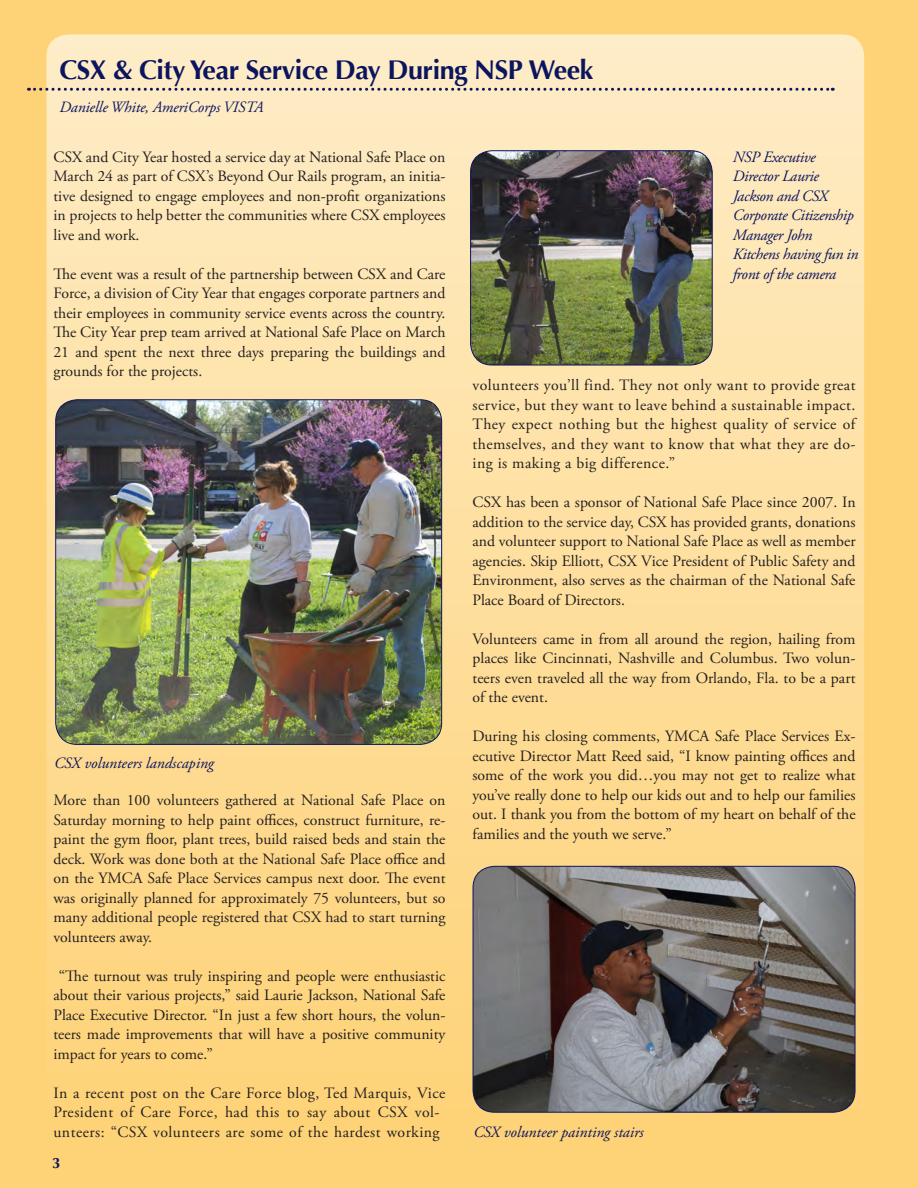
<style>
.page{position:relative;width:918px;height:1188px;background:#fed378}
.page>*{position:absolute;margin:0;border:0;box-sizing:border-box;transform-origin:0 0}
.t1{font:700 27px "Optima";letter-spacing:-.02em;color:#0b145e}
.t2{font:15.75px/19.5px "Adobe Garamond Pro";color:#231f20;text-align:justify}
.t3{font:15.75px/19.5px "Adobe Garamond Pro";letter-spacing:.03em;color:#231f20}
.t4{font:italic 15.75px/19.5px "Adobe Garamond Pro";letter-spacing:-.02em;color:#0b145e}
.t5{font:italic 15.75px "Adobe Garamond Pro";color:#0b145e}
.t6{font:700 15px "Optima";color:#0b145e}
</style>
<div class="page">
<div style="left:46px;top:34px;width:818px;height:1117px;background:linear-gradient(to bottom,#feecc7,#fed175);border-radius:22px"></div>
<svg style="left:28px;top:88px;width:805px;height:3px;background:#a59c9d"></svg>
<img style="left:56px;top:400px;width:386px;height:344px">
<div style="left:55px;top:399px;width:387px;height:346px;border:1px solid #0b145e;border-radius:22px"></div>
<img style="left:471px;top:151px;width:241px;height:214px">
<div style="left:470px;top:150px;width:243px;height:215px;border:1px solid #0b145e;border-radius:22px"></div>
<img style="left:473px;top:866px;width:382px;height:246px">
<div style="left:473px;top:866px;width:382px;height:247px;border:1px solid #0b145e;border-radius:22px"></div>
<p class="t1" style="left:59px;top:54px;width:535px">CSX &amp; City Year Service Day During NSP Week</p>
<p class="t4" style="left:59px;top:98px;width:206px">Danielle White, AmeriCorps VISTA</p>
<p class="t2" style="left:53px;top:147px;width:394px">CSX and City Year hosted a service day at National Safe Place on March 24 as part of CSX’s Beyond Our Rails program, an initia&shy;tive designed to engage employees and non-profit organizations in projects to help better the communities where CSX employees live and work.</p>
<p class="t2" style="left:53px;top:264px;width:394px">The event was a result of the partnership between CSX and Care Force, a division of City Year that engages corporate partners and their employees in community service events across the country.<br>The City Year prep team arrived at National Safe Place on March 21 and spent the next three days preparing the buildings and grounds for the projects.</p>
<p class="t5" style="left:54px;top:753px;width:162px">CSX volunteers landscaping</p>
<p class="t2" style="left:53px;top:791px;width:394px">More than 100 volunteers gathered at National Safe Place on Saturday morning to help paint offices, construct furniture, re&shy;paint the gym floor, plant trees, build raised beds and stain the deck. Work was done both at the National Safe Place office and on the YMCA Safe Place Services campus next door. The event was originally planned for approximately 75 volunteers, but so many additional people registered that CSX had to start turning volunteers away.</p>
<p class="t2" style="left:53px;top:966px;width:394px;text-indent:5px">“The turnout was truly inspiring and people were enthusiastic about their various projects,” said Laurie Jackson, National Safe Place Executive Director. “In just a few short hours, the volun&shy;teers made improvements that will have a positive community impact for years to come.”</p>
<p class="t3" style="left:53px;top:1083px;width:394px">In a recent post on the Care Force blog, Ted Marquis, Vice<br>President of Care Force, had this to say about CSX vol&shy;unteers: “CSX volunteers are some of the hardest working</p>
<p class="t6" style="left:52px;top:1154px;width:10px">3</p>
<p class="t4" style="left:733px;top:147px;width:127px">NSP Executive<br>Director Laurie<br>Jackson and CSX<br>Corporate Citizenship<br>Manager John<br>Kitchens having fun in front of the camera</p>
<p class="t2" style="left:472px;top:376px;width:385px">volunteers you’ll find. They not only want to provide great service, but they want to leave behind a sustainable impact.<br>They expect nothing but the highest quality of service of themselves, and they want to know that what they are do&shy;ing is making a big difference.”</p>
<p class="t2" style="left:472px;top:493px;width:385px">CSX has been a sponsor of National Safe Place since 2007. In addition to the service day, CSX has provided grants, donations and volunteer support to National Safe Place as well as member agencies. Skip Elliott, CSX Vice President of Public Safety and Environment, also serves as the chairman of the National Safe Place Board of Directors.</p>
<p class="t2" style="left:472px;top:630px;width:385px">Volunteers came in from all around the region, hailing from places like Cincinnati, Nashville and Columbus. Two volun&shy;teers even traveled all the way from Orlando, Fla. to be a part of the event.</p>
<p class="t2" style="left:472px;top:727px;width:385px">During his closing comments, YMCA Safe Place Services Ex&shy;ecutive Director Matt Reed said, “I know painting offices and some of the work you did…you may not get to realize what you’ve really done to help our kids out and to help our families out. I thank you from the bottom of my heart on behalf of the families and the youth we serve.”</p>
<p class="t5" style="left:473px;top:1122px;width:172px">CSX volunteer painting stairs</p>
</div>
